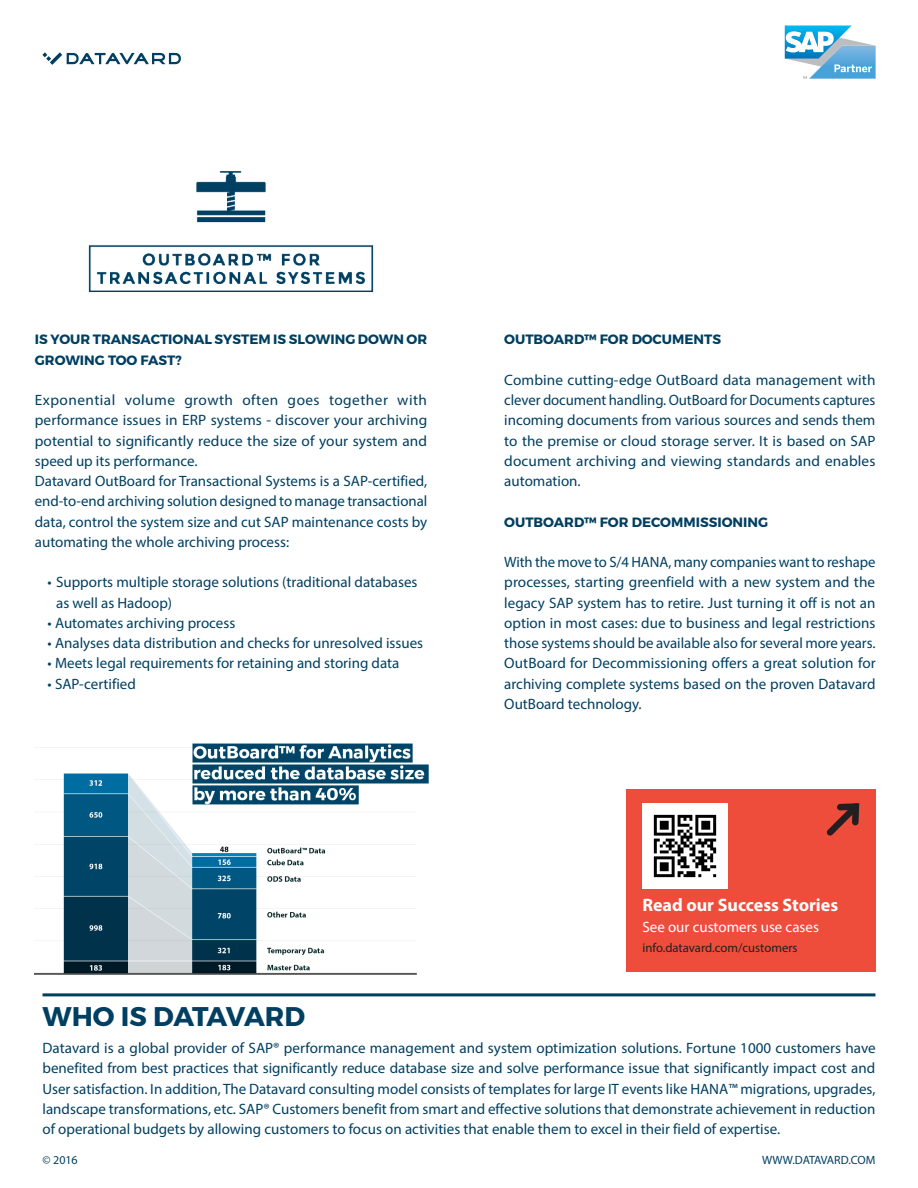
<style>
.page{position:relative;width:918px;height:1188px;background:#fff}
.page>*{position:absolute;margin:0;border:0;box-sizing:border-box;transform-origin:0 0}
.head_linksb{font:700 27px "Montserrat";letter-spacing:-.01em;color:#003f61}
.fliesstext{font:700 18px "Myriad Pro";color:#fff}
.fliesstext-2{font:15px/20.2px "Myriad Pro";color:#003f61;text-align:justify}
.fliesstext-3{font:15px "Myriad Pro";color:#fff}
.fliesstext-4{font:700 13.5px/20.2px "Montserrat";color:#003f61}
.fliesstext-5{font:12.75px "Myriad Pro";color:#231f20}
.fliesstext-6{font:12px "Myriad Pro";color:#003f61}
</style>
<div class="page">
<svg style="left:42px;top:52px;width:139px;height:13px"></svg>
<hr style="left:43px;top:993px;width:832px;height:3px;background:#003f61">
<svg style="left:785px;top:25px;width:90px;height:54px"></svg>
<div style="left:626px;top:790px;width:249px;height:182px;background:#ef4d3c"></div>
<img style="left:642px;top:803px;width:85px;height:85px">
<svg style="left:826px;top:803px;width:34px;height:33px"></svg>
<img style="left:88px;top:171px;width:286px;height:121px">
<img style="left:35px;top:743px;width:394px;height:232px">
<p class="fliesstext-4" style="left:35px;top:330px;width:394px">IS YOUR TRANSACTIONAL SYSTEM IS SLOWING DOWN OR<br>GROWING TOO FAST?</p>
<p class="fliesstext-2" style="left:35px;top:390px;width:394px">Exponential volume growth often goes together with performance issues in ERP systems - discover your archiving potential to significantly reduce the size of your system and speed up its performance.</p>
<p class="fliesstext-2" style="left:35px;top:471px;width:394px">Datavard OutBoard for Transactional Systems is a SAP-certified, end-to-end archiving solution designed to manage transactional data, control the system size and cut SAP maintenance costs by automating the whole archiving process:</p>
<p class="fliesstext-2" style="left:56px;top:572px;width:363px;text-indent:-9px">• Supports multiple storage solutions (traditional databases as well as Hadoop)</p>
<p class="fliesstext-2" style="left:48px;top:612px;width:189px">• Automates archiving process</p>
<p class="fliesstext-2" style="left:48px;top:633px;width:377px">• Analyses data distribution and checks for unresolved issues</p>
<p class="fliesstext-2" style="left:48px;top:653px;width:353px">• Meets legal requirements for retaining and storing data</p>
<p class="fliesstext-2" style="left:48px;top:673px;width:90px">• SAP-certified</p>
<p class="fliesstext-4" style="left:504px;top:330px;width:218px">OUTBOARD™ FOR DOCUMENTS</p>
<p class="fliesstext-2" style="left:504px;top:369px;width:373px">Combine cutting-edge OutBoard data management with clever document handling. OutBoard for Documents captures incoming documents from various sources and sends them to the premise or cloud storage server. It is based on SAP document archiving and viewing standards and enables automation.</p>
<p class="fliesstext-4" style="left:504px;top:512px;width:265px">OUTBOARD™ FOR DECOMMISSIONING</p>
<p class="fliesstext-2" style="left:504px;top:552px;width:373px">With the move to S/4 HANA, many companies want to reshape processes, starting greenfield with a new system and the legacy SAP system has to retire. Just turning it off is not an option in most cases: due to business and legal restrictions those systems should be available also for several more years.<br>OutBoard for Decommissioning offers a great solution for archiving complete systems based on the proven Datavard OutBoard technology.</p>
<p class="fliesstext" style="left:642px;top:893px;width:197px">Read our Success Stories</p>
<p class="fliesstext-3" style="left:642px;top:917px;width:178px">See our customers use cases</p>
<p class="fliesstext-5" style="left:642px;top:940px;width:157px">info.datavard.com/customers</p>
<p class="head_linksb" style="left:43px;top:1000px;width:264px">WHO IS DATAVARD</p>
<p class="fliesstext-2" style="left:43px;top:1038px;width:835px">Datavard is a global provider of SAP® performance management and system optimization solutions. Fortune 1000 customers have benefited from best practices that significantly reduce database size and solve performance issue that significantly impact cost and User satisfaction. In addition, The Datavard consulting model consists of templates for large IT events like HANA™ migrations, upgrades, landscape transformations, etc. SAP® Customers benefit from smart and effective solutions that demonstrate achievement in reduction of operational budgets by allowing customers to focus on activities that enable them to excel in their field of expertise.</p>
<p class="fliesstext-6" style="left:43px;top:1152px;width:37px">© 2016</p>
<p class="fliesstext-6" style="left:762px;top:1152px;width:115px">WWW.DATAVARD.COM</p>
</div>
